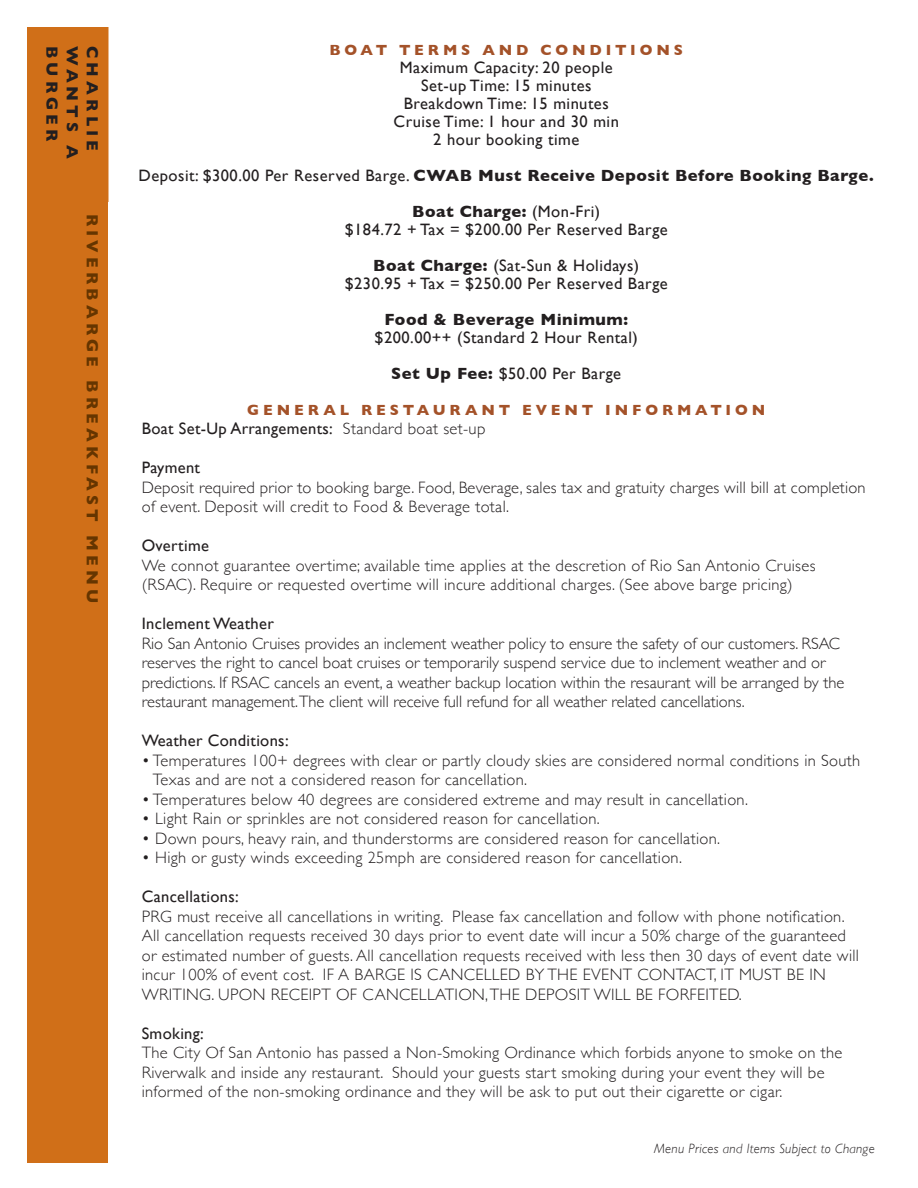
<style>
.page{position:relative;width:918px;height:1188px;background:#fff}
.page>*{position:absolute;margin:0;border:0;box-sizing:border-box;transform-origin:0 0}
.Restrictions{font:300 16.5px/19.5px "Gill Sans";letter-spacing:.02em;color:#231f20}
.Restrictions-2{font:300 16.5px/19.5px "Gill Sans";color:#231f20}
.Description{font:16.5px "Gill Sans";letter-spacing:.03em;color:#231f20}
.Description-2{font:700 16.5px "Gill Sans";letter-spacing:.03em;color:#231f20}
.Restrictions-3{font:16.5px "Gill Sans";letter-spacing:.02em;color:#231f20}
.t1{font:700 16.5px "Gill Sans";letter-spacing:.25em;color:#653500}
.Description-3{font:700 16.5px "Gill Sans";letter-spacing:.25em;color:#231f20}
.Category{font:700 15px "Gill Sans";letter-spacing:.255em;color:#a45229}
.Price{font:italic 300 13.5px "Gill Sans";letter-spacing:.02em;color:#231f20}
.s1{font-weight:400}
.s2{font-weight:700}
.s3{font-weight:300}
</style>
<div class="page">
<div style="left:27px;top:27px;width:81px;height:1135px;background:#d06f18"></div>
<p class="Description-2" style="left:65px;top:46px;width:97px;rotate:90deg">BURGER</p>
<p class="Description-2" style="left:85px;top:46px;width:115px;rotate:90deg">WANTS A</p>
<p class="Description-3" style="left:106px;top:46px;width:107px;rotate:90deg">CHARLIE</p>
<p class="t1" style="left:106px;top:214px;width:391px;rotate:90deg">RIVERBARGE BREAKFAST MENU</p>
<p class="Category" style="left:329px;top:38px;width:355px">BOAT TERMS AND CONDITIONS</p>
<p class="Description" style="left:400px;top:58px;width:214px">Maximum Capacity: 20 people</p>
<p class="Description" style="left:421px;top:76px;width:172px">Set-up Time: 15 minutes</p>
<p class="Description" style="left:404px;top:94px;width:206px">Breakdown Time: 15 minutes</p>
<p class="Description" style="left:394px;top:112px;width:227px">Cruise Time: 1 hour and 30 min</p>
<p class="Description" style="left:433px;top:130px;width:148px">2 hour booking time</p>
<p class="Description-2" style="left:139px;top:162px;width:737px"><span class="s1">Deposit: $300.00 Per Reserved Barge.</span> CWAB Must Receive Deposit Before Booking Barge.</p>
<p class="Description-2" style="left:412px;top:198px;width:189px">Boat Charge: <span class="s1">(Mon-Fri)</span></p>
<p class="Description" style="left:345px;top:220px;width:325px">$184.72 + Tax = $200.00 Per Reserved Barge</p>
<p class="Description" style="left:373px;top:256px;width:267px"><span class="s2">Boat Charge:</span> (Sat-Sun &amp; Holidays)</p>
<p class="Description" style="left:345px;top:274px;width:325px">$230.95 + Tax = $250.00 Per Reserved Barge</p>
<p class="Description-2" style="left:384px;top:306px;width:245px">Food &amp; Beverage Minimum:</p>
<p class="Description" style="left:375px;top:328px;width:265px">$200.00++ (Standard 2 Hour Rental)</p>
<p class="Description" style="left:391px;top:364px;width:231px"><span class="s2">Set Up Fee:</span> $50.00 Per Barge</p>
<p class="Category" style="left:247px;top:398px;width:520px">GENERAL RESTAURANT EVENT INFORMATION</p>
<p class="Restrictions-3" style="left:142px;top:419px;width:345px">Boat Set-Up Arrangements: <span class="s3">Standard boat set-up</span></p>
<p class="Restrictions-3" style="left:142px;top:458px;width:60px">Payment</p>
<p class="Restrictions" style="left:142px;top:477px;width:725px">Deposit required prior to booking barge. Food, Beverage, sales tax and gratuity charges will bill at completion of event. Deposit will credit to Food &amp; Beverage total.</p>
<p class="Restrictions-3" style="left:142px;top:536px;width:69px">Overtime</p>
<p class="Restrictions" style="left:142px;top:555px;width:675px">We connot guarantee overtime; available time applies at the descretion of Rio San Antonio Cruises (RSAC). Require or requested overtime will incure additional charges. (See above barge pricing)</p>
<p class="Restrictions-3" style="left:142px;top:614px;width:134px">Inclement Weather</p>
<p class="Restrictions-2" style="left:142px;top:633px;width:704px">Rio San Antonio Cruises provides an inclement weather policy to ensure the safety of our customers. RSAC reserves the right to cancel boat cruises or temporarily suspend service due to inclement weather and or predictions. If RSAC cancels an event, a weather backup location within the resaurant will be arranged by the restaurant management.The client will receive full refund for all weather related cancellations.</p>
<p class="Restrictions-3" style="left:142px;top:731px;width:148px">Weather Conditions:</p>
<p class="Restrictions" style="left:153px;top:750px;width:709px;text-indent:-11px">• Temperatures 100+ degrees with clear or partly cloudy skies are considered normal conditions in South<br>Texas and are not a considered reason for cancellation.</p>
<p class="Restrictions" style="left:142px;top:789px;width:608px">• Temperatures below 40 degrees are considered extreme and may result in cancellation.</p>
<p class="Restrictions" style="left:142px;top:808px;width:459px">• Light Rain or sprinkles are not considered reason for cancellation.</p>
<p class="Restrictions" style="left:142px;top:828px;width:580px">• Down pours, heavy rain, and thunderstorms are considered reason for cancellation.</p>
<p class="Restrictions" style="left:142px;top:847px;width:542px">• High or gusty winds exceeding 25mph are considered reason for cancellation.</p>
<p class="Restrictions-3" style="left:142px;top:887px;width:99px">Cancellations:</p>
<p class="Restrictions" style="left:142px;top:906px;width:719px">PRG must receive all cancellations in writing. Please fax cancellation and follow with phone notification.<br>All cancellation requests received 30 days prior to event date will incur a 50% charge of the guaranteed or estimated number of guests. All cancellation requests received with less then 30 days of event date will incur 100% of event cost. IF A BARGE IS CANCELLED BY THE EVENT CONTACT, IT MUST BE IN WRITING. UPON RECEIPT OF CANCELLATION, THE DEPOSIT WILL BE FORFEITED.</p>
<p class="Restrictions-3" style="left:142px;top:1024px;width:64px">Smoking:</p>
<p class="Restrictions" style="left:142px;top:1042px;width:702px">The City Of San Antonio has passed a Non-Smoking Ordinance which forbids anyone to smoke on the<br>Riverwalk and inside any restaurant. Should your guests start smoking during your event they will be</p>
<p class="Restrictions" style="left:142px;top:1081px;width:642px">informed of the non-smoking ordinance and they will be ask to put out their cigarette or cigar.</p>
<p class="Price" style="left:654px;top:1141px;width:222px">Menu Prices and Items Subject to Change</p>
</div>
